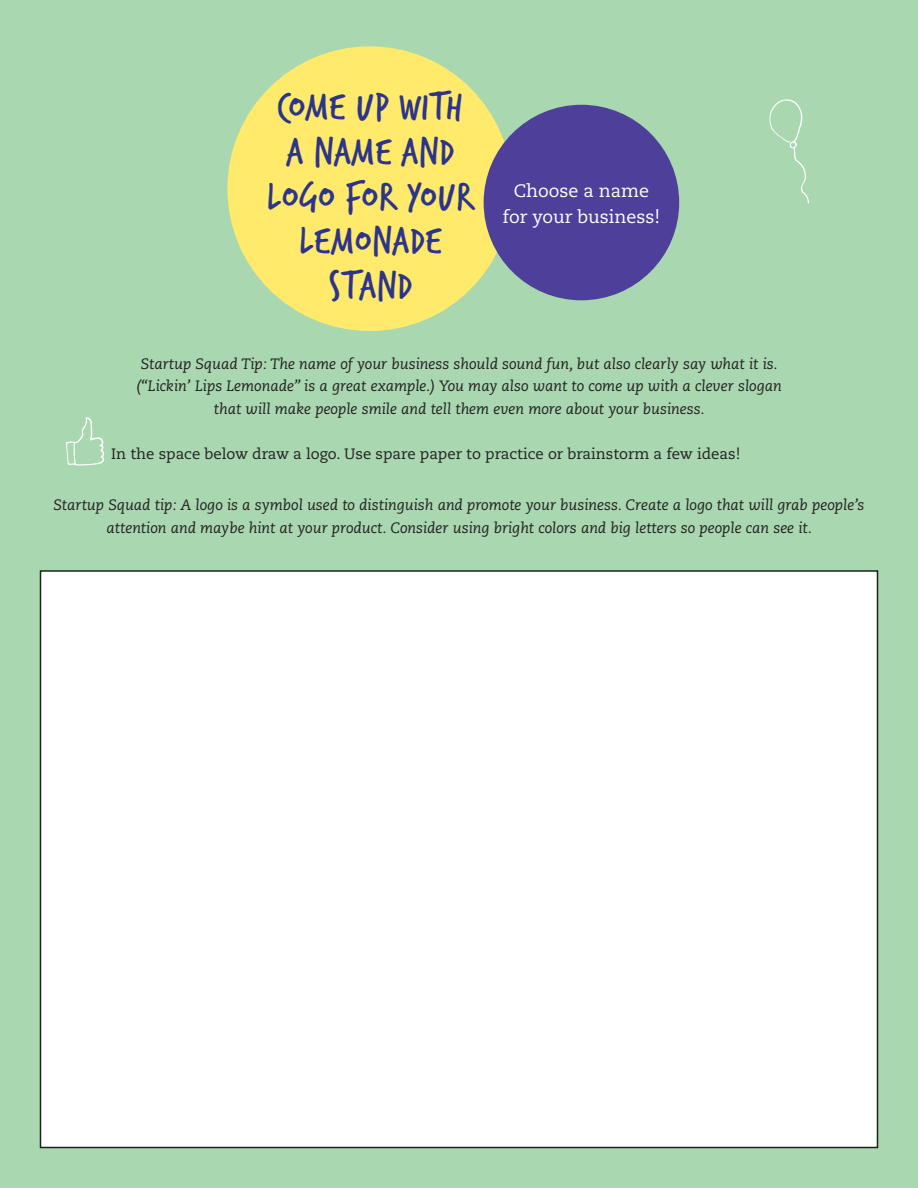
<style>
.page{position:relative;width:918px;height:1188px;background:#a8d7b0}
.page>*{position:absolute;margin:0;border:0;box-sizing:border-box;transform-origin:0 0}
.t1{font:42px/45px "Verveine";color:#2c348b;text-align:center}
.t2{font:18px/25.5px "Caecilia LT Std";color:#fff;text-align:center}
.t3{font:italic 15px/22.5px "Caecilia LT Std";color:#231f20;text-align:center}
.t4{font:15px "Caecilia LT Std";color:#231f20}
</style>
<div class="page">
<div style="left:227px;top:46px;width:285px;height:285px;background:#ffea6b;border-radius:50%"></div>
<div style="left:484px;top:105px;width:195px;height:195px;background:#4e3f9a;border-radius:50%"></div>
<svg style="left:66px;top:417px;width:39px;height:49px"></svg>
<div style="left:40px;top:571px;width:838px;height:577px;background:#fff"></div>
<svg style="left:769px;top:99px;width:40px;height:104px"></svg>
<h1 class="t1" style="left:266px;top:84px;width:210px">COME UP WITH<br>A NAME AND<br>LOGO FOR YOUR<br>LEMONADE<br>STAND</h1>
<p class="t2" style="left:503px;top:179px;width:159px">Choose a name for your business!</p>
<p class="t3" style="left:136px;top:353px;width:647px">Startup Squad Tip: The name of your business should sound fun, but also clearly say what it is. (“Lickin’ Lips Lemonade” is a great example.) You may also want to come up with a clever slogan that will make people smile and tell them even more about your business.</p>
<p class="t4" style="left:111px;top:445px;width:631px">In the space below draw a logo. Use spare paper to practice or brainstorm a few ideas!</p>
<p class="t3" style="left:54px;top:494px;width:812px">Startup Squad tip: A logo is a symbol used to distinguish and promote your business. Create a logo that will grab people’s attention and maybe hint at your product. Consider using bright colors and big letters so people can see it.</p>
</div>
